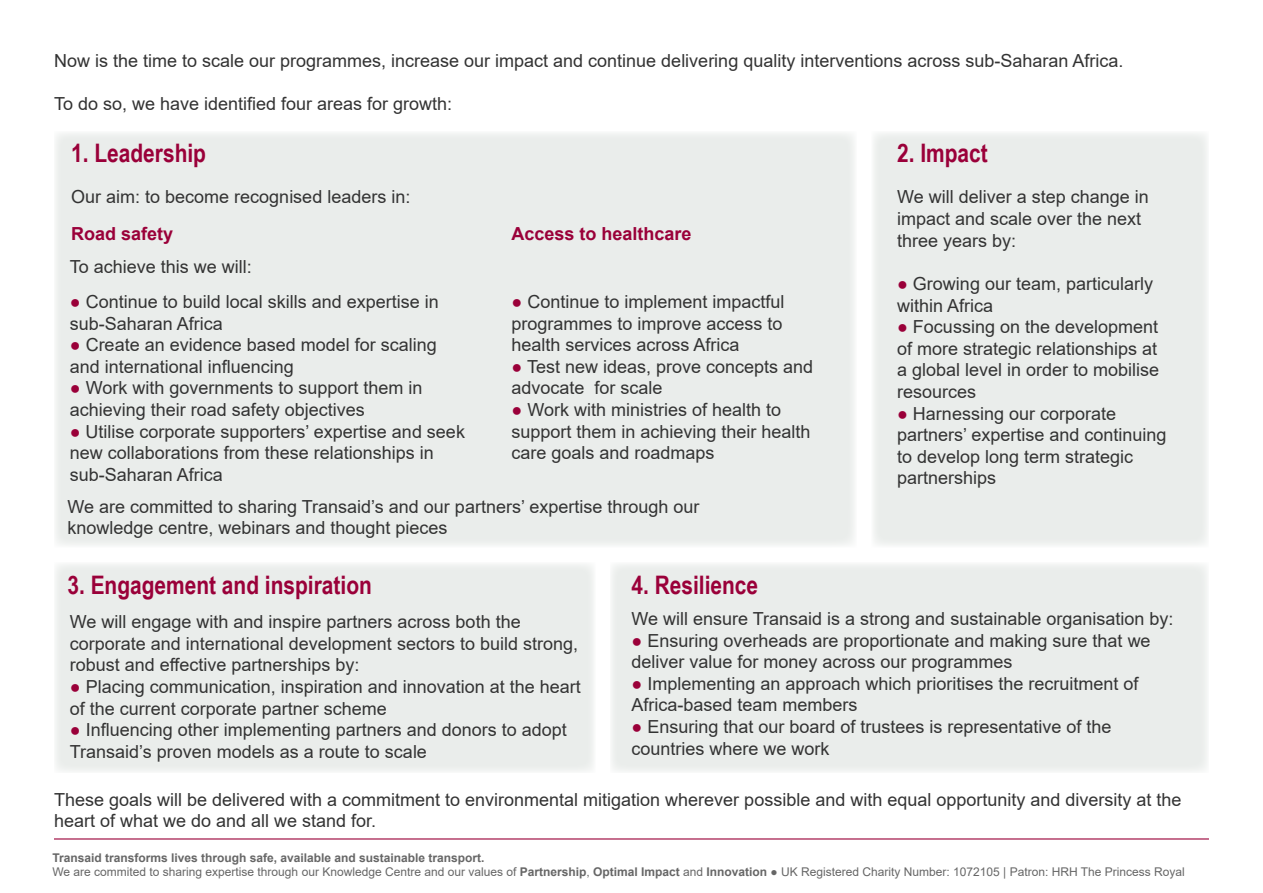
<style>
.page{position:relative;width:1263px;height:893px;background:#fff}
.page>*{position:absolute;margin:0;border:0;box-sizing:border-box;transform-origin:0 0}
.t1{font:700 25.5px "Arial Narrow";color:#9a0039}
.t2{font:18px/21.6px "Arial";color:#333}
.t3{font:700 18px "Arial";color:#9a0039}
.t4{font:12px/14.4px "Arial";color:#666}
.s1{font-family:"Arial Narrow";color:#9a0039}
.s2{font-weight:700}
.s3{font-family:"Arial Narrow"}
</style>
<div class="page">
<hr style="left:54px;top:838px;width:1155px;height:1px;background:#9a0039">
<div style="left:54px;top:131px;width:802px;height:416px;background:#eaedeb"></div>
<div style="left:871px;top:131px;width:338px;height:416px;background:#eaedeb"></div>
<div style="left:610px;top:562px;width:599px;height:211px;background:#eaedeb"></div>
<div style="left:54px;top:562px;width:541px;height:211px;background:#eaedeb"></div>
<p class="t2" style="left:54px;top:50px;width:1071px">Now is the time to scale our programmes, increase our impact and continue delivering quality interventions across sub-Saharan Africa.</p>
<p class="t2" style="left:54px;top:93px;width:400px">To do so, we have identified four areas for growth:</p>
<h1 class="t1" style="left:71px;top:134px;width:136px">1. Leadership</h1>
<h1 class="t1" style="left:897px;top:134px;width:92px">2. Impact</h1>
<p class="t2" style="left:71px;top:186px;width:341px">Our aim: to become recognised leaders in:</p>
<p class="t3" style="left:71px;top:221px;width:104px">Road safety</p>
<p class="t3" style="left:511px;top:221px;width:182px">Access to healthcare</p>
<p class="t2" style="left:70px;top:256px;width:184px">To achieve this we will:</p>
<p class="t2" style="left:70px;top:291px;width:371px"><span class="s1">●</span> Continue to build local skills and expertise in sub-Saharan Africa</p>
<p class="t2" style="left:70px;top:334px;width:369px"><span class="s1">●</span> Create an evidence based model for scaling and international influencing</p>
<p class="t2" style="left:70px;top:377px;width:354px"><span class="s1">●</span> Work with governments to support them in achieving their road safety objectives</p>
<p class="t2" style="left:70px;top:420px;width:397px"><span class="s1">●</span> Utilise corporate supporters’ expertise and seek new collaborations from these relationships in sub-Saharan Africa</p>
<p class="t2" style="left:511px;top:291px;width:274px;text-align:justify"><span class="s1">●</span> Continue to implement impactful programmes to improve access to health services across Africa</p>
<p class="t2" style="left:511px;top:356px;width:303px"><span class="s1">●</span> Test new ideas, prove concepts and advocate for scale</p>
<p class="t2" style="left:511px;top:399px;width:301px"><span class="s1">●</span> Work with ministries of health to support them in achieving their health care goals and roadmaps</p>
<p class="t2" style="left:67px;top:495px;width:633px">We are committed to sharing Transaid’s and our partners’ expertise through our knowledge centre, webinars and thought pieces</p>
<h1 class="t1" style="left:67px;top:566px;width:306px">3. Engagement and inspiration</h1>
<h1 class="t1" style="left:631px;top:566px;width:128px">4. Resilience</h1>
<p class="t2" style="left:897px;top:186px;width:253px">We will deliver a step change in impact and scale over the next three years by:</p>
<p class="t2" style="left:897px;top:273px;width:257px"><span class="s1">●</span> Growing our team, particularly within Africa</p>
<p class="t2" style="left:897px;top:316px;width:264px;text-align:justify"><span class="s1">●</span> Focussing on the development of more strategic relationships at a global level in order to mobilise resources</p>
<p class="t2" style="left:897px;top:402px;width:271px"><span class="s1">●</span> Harnessing our corporate partners’ expertise and continuing to develop long term strategic partnerships</p>
<p class="t2" style="left:70px;top:611px;width:510px">We will engage with and inspire partners across both the corporate and international development sectors to build strong, robust and effective partnerships by:</p>
<p class="t2" style="left:70px;top:676px;width:513px"><span class="s1">●</span> Placing communication, inspiration and innovation at the heart of the current corporate partner scheme</p>
<p class="t2" style="left:70px;top:719px;width:499px"><span class="s1">●</span> Influencing other implementing partners and donors to adopt<br>Transaid’s proven models as a route to scale</p>
<p class="t2" style="left:631px;top:608px;width:543px">We will ensure Transaid is a strong and sustainable organisation by:</p>
<p class="t2" style="left:631px;top:629px;width:521px"><span class="s1">●</span> Ensuring overheads are proportionate and making sure that we deliver value for money across our programmes</p>
<p class="t2" style="left:631px;top:673px;width:509px"><span class="s1">●</span> Implementing an approach which prioritises the recruitment of<br>Africa-based team members</p>
<p class="t2" style="left:631px;top:716px;width:482px"><span class="s1">●</span> Ensuring that our board of trustees is representative of the countries where we work</p>
<p class="t2" style="left:54px;top:789px;width:1129px">These goals will be delivered with a commitment to environmental mitigation wherever possible and with equal opportunity and diversity at the heart of what we do and all we stand for.</p>
<p class="t4" style="left:52px;top:850px;width:1134px"><span class="s2">Transaid transforms lives through safe, available and sustainable transport.<br></span>We are commited to sharing expertise through our Knowledge Centre and our values of <span class="s2">Partnership</span>, <span class="s2">Optimal Impact</span> and <span class="s2">Innovation</span> <span class="s3">●</span> UK Registered Charity Number: 1072105 | Patron: HRH The Princess Royal</p>
</div>
